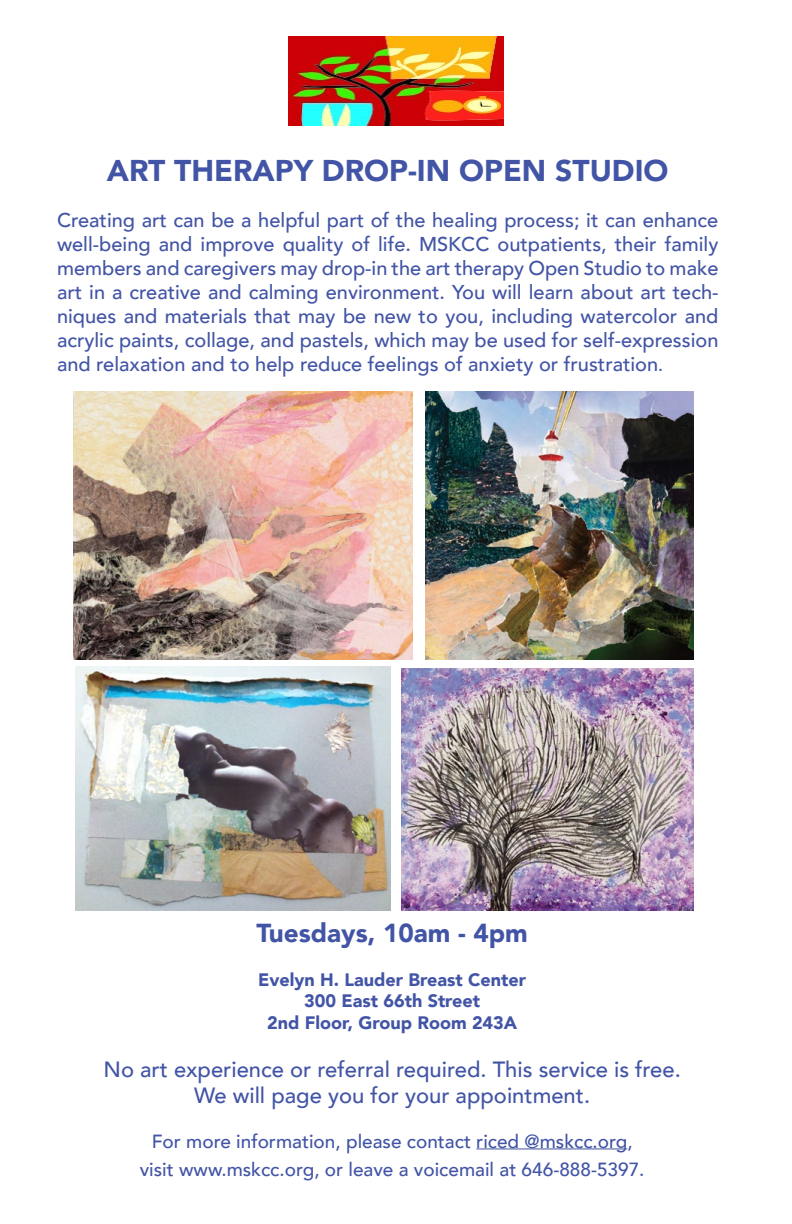
<style>
.page{position:relative;width:792px;height:1224px;background:#fff}
.page>*{position:absolute;margin:0;border:0;box-sizing:border-box;transform-origin:0 0}
.t1{font:900 30px "Avenir";color:#4254a5}
.t2{font:900 26px "Avenir";color:#4254a5}
.t3{font:500 22px/26.4px "Avenir";color:#4254a5;text-align:center}
.t4{font:500 20px/24px "Avenir";color:#4254a5;text-align:justify}
.t5{font:500 19px/28.8px "Avenir";color:#4254a5;text-align:center}
.t6{font:900 18px/21.6px "Avenir";color:#4254a5;text-align:center}
.s1{font-size:18px}
</style>
<div class="page">
<hr style="left:476px;top:1148px;width:151px;height:1px;background:#4254a5">
<img style="left:288px;top:36px;width:215px;height:90px">
<img style="left:74px;top:392px;width:339px;height:267px">
<img style="left:426px;top:392px;width:268px;height:267px">
<img style="left:75px;top:666px;width:316px;height:244px">
<img style="left:401px;top:669px;width:293px;height:241px">
<h1 class="t1" style="left:107px;top:145px;width:563px">ART THERAPY DROP-IN OPEN STUDIO</h1>
<p class="t4" style="left:57px;top:207px;width:663px">Creating art can be a helpful part of the healing process; it can enhance well-being and improve quality of life. MSKCC outpatients, their family members and caregivers may drop-in the art therapy Open Studio to make art in a creative and calming environment. You will learn about art tech&shy;niques and materials that may be new to you, including watercolor and acrylic paints, collage, and pastels, which may be used for self-expression and relaxation and to help reduce feelings of anxiety or frustration<span class="s1">.</span></p>
<h2 class="t2" style="left:256px;top:911px;width:273px">Tuesdays, 10am - 4pm</h2>
<p class="t6" style="left:258px;top:968px;width:269px">Evelyn H. Lauder Breast Center<br>300 East 66th Street<br>2nd Floor, Group Room 243A</p>
<p class="t3" style="left:103px;top:1055px;width:579px">No art experience or referral required. This service is free.<br>We will page you for your appointment.</p>
<p class="t5" style="left:140px;top:1125px;width:506px">For more information, please contact riced @mskcc.org, visit www.mskcc.org, or leave a voicemail at 646-888-5397.</p>
</div>
